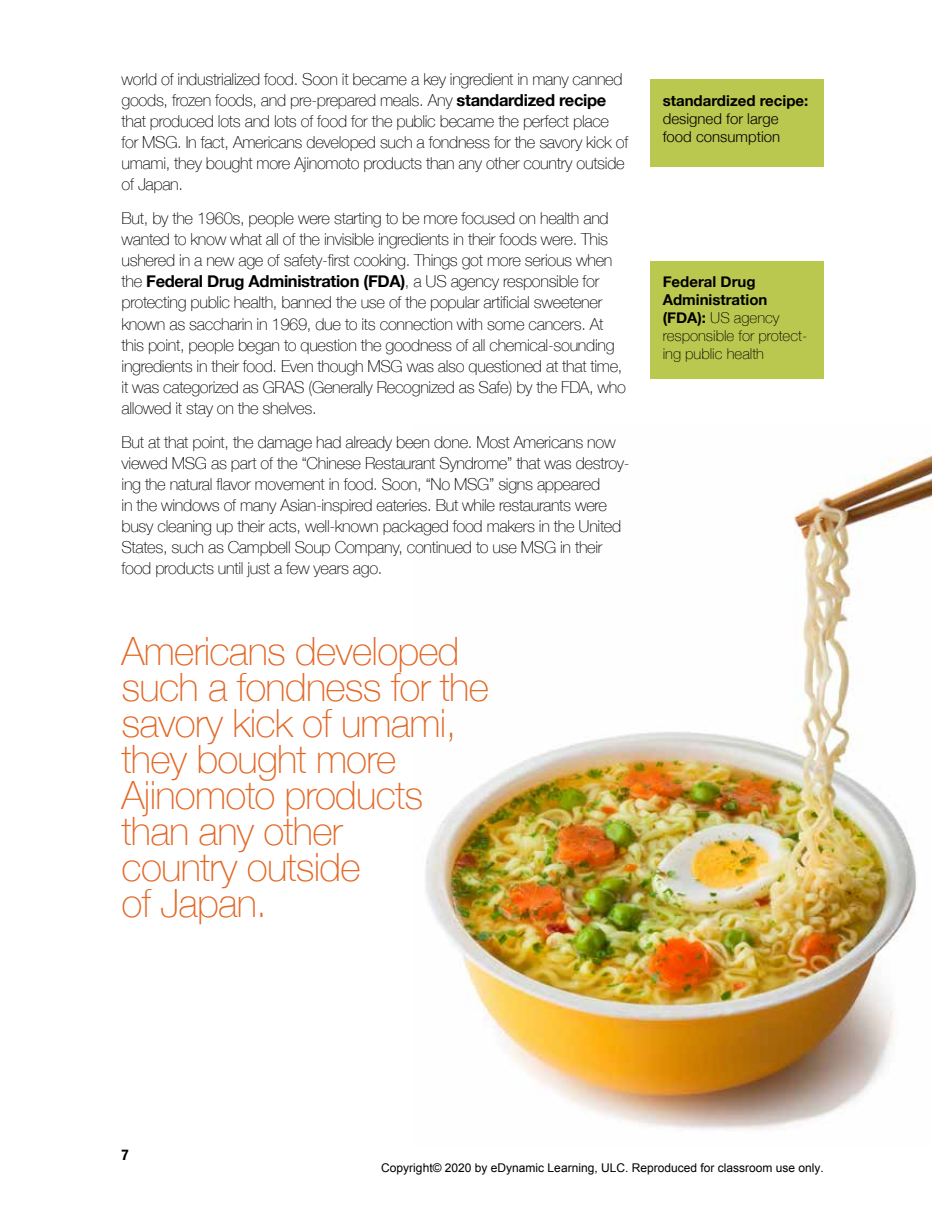
<style>
.page{position:relative;width:932px;height:1215px;background:#fff}
.page>*{position:absolute;margin:0;border:0;box-sizing:border-box;transform-origin:0 0}
.t1{font:100 39px/36px "Helvetica Neue";letter-spacing:-.02em;color:#e36826}
.t2{font:100 16.5px/21px "Helvetica Neue";letter-spacing:-.02em;color:#000}
.t3{font:100 15px/18px "Helvetica Neue";color:#000}
.t4{font:300 15px/18px "Helvetica Neue";color:#000}
.t5{font:700 15px "Helvetica Neue";color:#000}
.t6{font:700 condensed 15px "Helvetica Neue";color:#000}
.t7{font:12px "Arial";color:#000}
.s1{font-weight:700}
</style>
<div class="page">
<img style="left:425px;top:455px;width:507px;height:676px">
<div style="left:650px;top:261px;width:174px;height:118px;background:#bbc84f"></div>
<div style="left:650px;top:80px;width:174px;height:87px;background:#bbc84f"></div>
<p class="t2" style="left:122px;top:68px;width:508px">world of industrialized food. Soon it became a key ingredient in many canned goods, frozen foods, and pre-prepared meals. Any <span class="s1">standardized recipe </span>that produced lots and lots of food for the public became the perfect place for MSG. In fact, Americans developed such a fondness for the savory kick of umami, they bought more Ajinomoto products than any other country outside of Japan.</p>
<p class="t2" style="left:122px;top:207px;width:506px">But, by the 1960s, people were starting to be more focused on health and wanted to know what all of the invisible ingredients in their foods were. This ushered in a new age of safety-first cooking. Things got more serious when the <span class="s1">Federal Drug Administration (FDA)</span>, a US agency responsible for protecting public health, banned the use of the popular artificial sweetener known as saccharin in 1969, due to its connection with some cancers. At this point, people began to question the goodness of all chemical-sounding ingredients in their food. Even though MSG was also questioned at that time, it was categorized as GRAS (Generally Recognized as Safe) by the FDA, who allowed it stay on the shelves.</p>
<p class="t2" style="left:122px;top:431px;width:509px">But at that point, the damage had already been done. Most Americans now viewed MSG as part of the “Chinese Restaurant Syndrome” that was destroy&shy;ing the natural flavor movement in food. Soon, “No MSG” signs appeared<br>in the windows of many Asian-inspired eateries. But while restaurants were busy cleaning up their acts, well-known packaged food makers in the United States, such as Campbell Soup Company, continued to use MSG in their food products until just a few years ago.</p>
<h1 class="t1" style="left:122px;top:631px;width:369px">Americans developed such a fondness for the savory kick of umami, they bought more<br>Ajinomoto products than any other<br>country outside<br>of Japan.</h1>
<p class="t5" style="left:662px;top:88px;width:147px">standardized recipe:</p>
<p class="t4" style="left:662px;top:108px;width:119px">designed for large food consumption</p>
<p class="t3" style="left:662px;top:272px;width:146px"><span class="s1">Federal Drug<br>Administration (FDA):</span> US agency responsible for protect&shy;ing public health</p>
<p class="t6" style="left:122px;top:1143px;width:9px">7</p>
<p class="t7" style="left:381px;top:1160px;width:444px">Copyright© 2020 by eDynamic Learning, ULC. Reproduced for classroom use only.</p>
</div>
